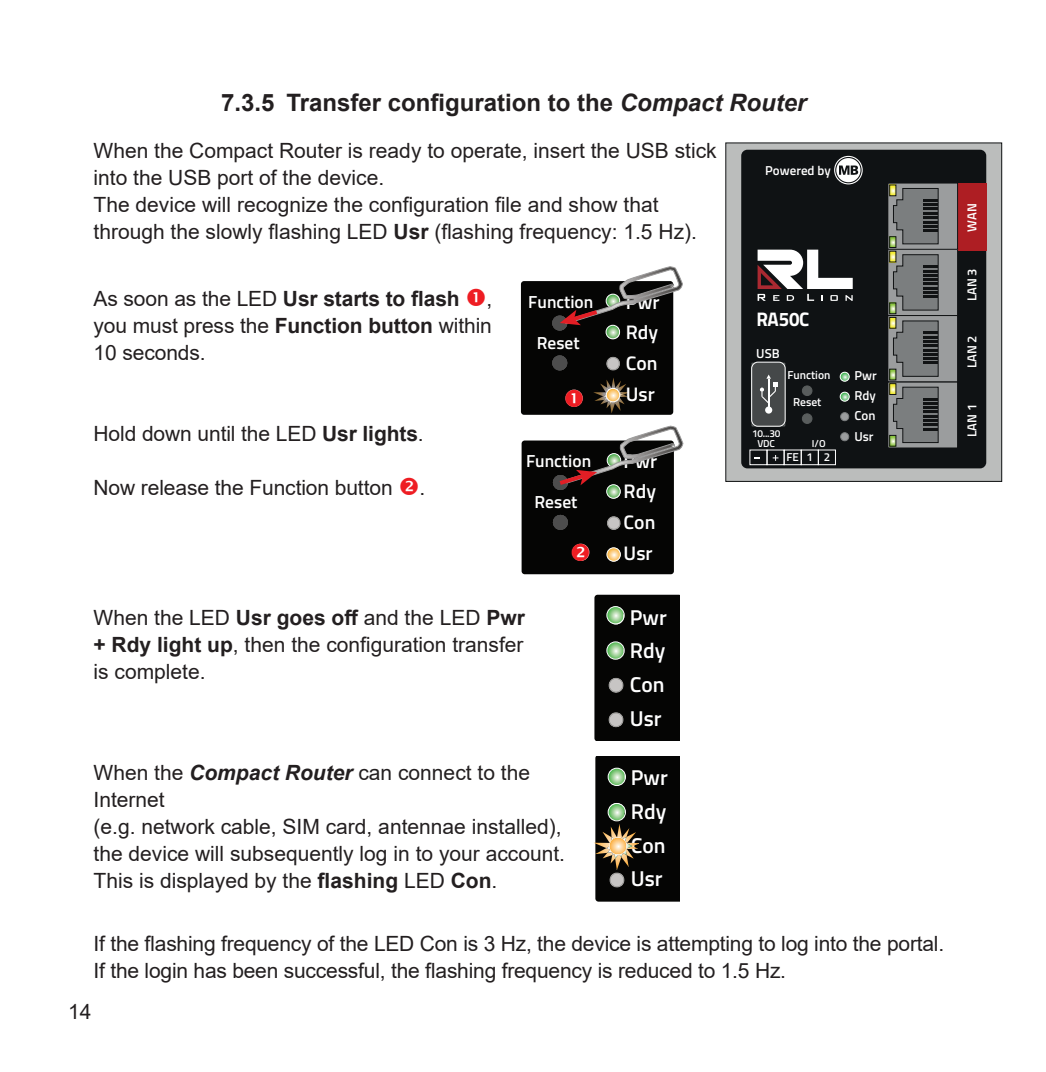
<style>
.page{position:relative;width:1046px;height:1072px;background:#fff}
.page>*{position:absolute;margin:0;border:0;box-sizing:border-box;transform-origin:0 0}
.t1{font:700 24px "Arial";color:#231f20}
.t2{font:600 21.6px/33.9px "Titillium";color:#fff;text-align:justify}
.t3{font:21px/27px "Arial";color:#231f20}
.t4{font:700 21px "Arial";letter-spacing:-.005em;color:#231f20}
.t5{font:700 19.8px "Titillium";letter-spacing:-.01em;color:#fff;scale:.95 1}
.t6{font:600 19.5px/30.9px "Titillium";color:#fff;text-align:justify}
.t7{font:600 17.4px "Titillium";color:#fff}
.t8{font:600 12.9px/20.4px "Titillium";color:#fff;text-align:justify}
.t9{font:600 11.4px "Titillium";color:#fff}
.t10{font:600 10.2px "Titillium";letter-spacing:-.025em;color:#fff}
.s1{font-style:italic}
.s2{font-weight:700}
.s3{font-weight:400}
.s4{font-weight:700;font-style:italic}
</style>
<div class="page">
<div style="left:726px;top:143px;width:276px;height:338px;background:#bbbdbc"></div>
<div style="left:726px;top:143px;width:276px;height:339px;border:1px solid #111314"></div>
<div style="left:741px;top:150px;width:245px;height:318px;background:#0f1214;border-radius:6px"></div>
<div style="left:750px;top:449px;width:17px;height:16px;border:1px solid #fff"></div>
<div style="left:767px;top:449px;width:18px;height:16px;border:1px solid #fff"></div>
<div style="left:784px;top:449px;width:18px;height:16px;border:1px solid #fff"></div>
<div style="left:801px;top:449px;width:18px;height:16px;border:1px solid #fff"></div>
<div style="left:818px;top:449px;width:18px;height:16px;border:1px solid #fff"></div>
<svg style="left:773px;top:455px;width:5px;height:6px"></svg>
<div style="left:957px;top:183px;width:29px;height:68px;background:#ae1e23"></div>
<svg style="left:834px;top:156px;width:29px;height:28px"></svg>
<svg style="left:758px;top:250px;width:95px;height:51px"></svg>
<div style="left:888px;top:382px;width:70px;height:66px;background:#9b9d9e"></div>
<div style="left:887px;top:381px;width:71px;height:67px;border:1px solid #111314"></div>
<div style="left:889px;top:383px;width:7px;height:11px;border:1px solid #111314"></div>
<div style="left:889px;top:435px;width:7px;height:11px;border:1px solid #111314"></div>
<div style="left:888px;top:315px;width:70px;height:67px;background:#9b9d9e"></div>
<div style="left:887px;top:315px;width:71px;height:67px;border:1px solid #111314"></div>
<div style="left:889px;top:317px;width:7px;height:11px;border:1px solid #111314"></div>
<div style="left:889px;top:369px;width:7px;height:11px;border:1px solid #111314"></div>
<div style="left:888px;top:249px;width:70px;height:66px;background:#9b9d9e"></div>
<div style="left:887px;top:249px;width:71px;height:67px;border:1px solid #111314"></div>
<div style="left:889px;top:251px;width:7px;height:11px;border:1px solid #111314"></div>
<div style="left:889px;top:303px;width:7px;height:11px;border:1px solid #111314"></div>
<div style="left:888px;top:183px;width:70px;height:66px;background:#9b9d9e"></div>
<div style="left:887px;top:183px;width:71px;height:67px;border:1px solid #111314"></div>
<div style="left:889px;top:185px;width:7px;height:11px;border:1px solid #111314"></div>
<svg style="left:890px;top:185px;width:49px;height:261px"></svg>
<div style="left:889px;top:236px;width:7px;height:12px;border:1px solid #111314"></div>
<div style="left:802px;top:386px;width:10px;height:9px;background:#595d5d;border-radius:50%"></div>
<div style="left:802px;top:386px;width:10px;height:10px;border:1px solid #595d5d;border-radius:50%"></div>
<div style="left:802px;top:414px;width:10px;height:9px;background:#595d5d;border-radius:50%"></div>
<div style="left:802px;top:413px;width:10px;height:10px;border:1px solid #595d5d;border-radius:50%"></div>
<div style="left:841px;top:412px;width:8px;height:8px;background:#9b9d9e;border-radius:50%"></div>
<div style="left:840px;top:412px;width:9px;height:9px;border:1px solid #7b7e7f;border-radius:50%"></div>
<div style="left:841px;top:432px;width:8px;height:9px;background:#9b9d9e;border-radius:50%"></div>
<div style="left:840px;top:432px;width:9px;height:9px;border:1px solid #7b7e7f;border-radius:50%"></div>
<svg style="left:840px;top:372px;width:9px;height:9px"></svg>
<div style="left:840px;top:372px;width:9px;height:9px;border:1px solid #fff;border-radius:50%"></div>
<svg style="left:840px;top:392px;width:9px;height:9px"></svg>
<div style="left:840px;top:392px;width:9px;height:9px;border:1px solid #fff;border-radius:50%"></div>
<div style="left:751px;top:362px;width:34px;height:64px;border:1px solid #fff;border-radius:6px"></div>
<svg style="left:753px;top:365px;width:31px;height:60px;background:#56595a"></svg>
<svg style="left:594px;top:594px;width:85px;height:146px;background:#121411"></svg>
<div style="left:607px;top:641px;width:17px;height:18px;border:1px solid #fff;border-radius:50%"></div>
<svg style="left:594px;top:756px;width:85px;height:145px;background:#212019"></svg>
<div style="left:521px;top:281px;width:152px;height:134px;background:#050504;border-radius:3px"></div>
<svg style="left:606px;top:357px;width:14px;height:13px"></svg>
<svg style="left:552px;top:355px;width:16px;height:15px"></svg>
<svg style="left:593px;top:378px;width:36px;height:35px"></svg>
<svg style="left:606px;top:388px;width:14px;height:14px"></svg>
<div style="left:606px;top:388px;width:14px;height:14px;border:1px solid #fff;border-radius:50%"></div>
<svg style="left:550px;top:266px;width:133px;height:73px"></svg>
<div style="left:522px;top:440px;width:152px;height:134px;background:#050504;border-radius:3px"></div>
<svg style="left:607px;top:516px;width:14px;height:14px"></svg>
<svg style="left:552px;top:515px;width:16px;height:15px"></svg>
<svg style="left:606px;top:547px;width:15px;height:14px"></svg>
<div style="left:607px;top:547px;width:13px;height:14px;border:1px solid #fff;border-radius:50%"></div>
<svg style="left:551px;top:426px;width:132px;height:73px"></svg>
<svg style="left:572px;top:543px;width:17px;height:18px"></svg>
<svg style="left:565px;top:389px;width:18px;height:18px"></svg>
<p class="t1" style="left:221px;top:86px;width:587px">7 3 5 Transfer configuration to the <span class="s1">Compact Router</span></p>
<p class="t3" style="left:94px;top:137px;width:625px">When the Compact Router is ready to operate, insert the USB stick into the USB port of the device.<br>The device will recognize the configuration file and show that through the slowly flashing LED <span class="s2">Usr</span> (flashing frequency: 1.5 Hz).</p>
<p class="t8" style="left:765px;top:159px;width:67px">Powered by</p>
<p class="t4" style="left:94px;top:284px;width:368px"><span class="s3">As soon as the LED</span> Usr starts to flash</p>
<p class="t3" style="left:94px;top:285px;width:400px;text-align:justify;text-indent:393px">, you must press the <span class="s2">Function button</span> within 10 seconds.</p>
<p class="t3" style="left:94px;top:420px;width:332px">Hold down until the LED <span class="s2">Usr lights</span>.</p>
<p class="t3" style="left:94px;top:474px;width:301px">Now release the Function button</p>
<p class="t3" style="left:420px;top:474px;width:7px">.</p>
<p class="t7" style="left:528px;top:289px;width:67px">Function</p>
<p class="t6" style="left:626px;top:285px;width:35px">Pwr</p>
<p class="t7" style="left:537px;top:329px;width:44px">Reset</p>
<p class="t6" style="left:626px;top:316px;width:34px">Rdy Con Usr</p>
<p class="t7" style="left:526px;top:448px;width:67px">Function</p>
<p class="t6" style="left:624px;top:444px;width:35px">Pwr</p>
<p class="t7" style="left:535px;top:489px;width:44px">Reset</p>
<p class="t6" style="left:624px;top:475px;width:34px">Rdy Con Usr</p>
<p class="t3" style="left:94px;top:604px;width:433px;text-align:justify">When the LED <span class="s2">Usr goes off</span> and the LED <span class="s2">Pwr + Rdy light up</span>, then the configuration transfer is complete.</p>
<p class="t3" style="left:94px;top:758px;width:473px">When the <span class="s4">Compact Router</span> can connect to the Internet<br>(e.g. network cable, SIM card, antennae installed), the device will subsequently log in to your account.<br>This is displayed by the <span class="s2">flashing</span> LED <span class="s2">Con</span>.</p>
<p class="t2" style="left:630px;top:599px;width:38px">Pwr Rdy Con Usr</p>
<p class="t2" style="left:631px;top:759px;width:38px">Pwr Rdy Con Usr</p>
<p class="t5" style="left:756px;top:304px;width:57px">RA50C</p>
<p class="t8" style="left:756px;top:342px;width:25px">USB</p>
<p class="t9" style="left:787px;top:367px;width:45px">Function</p>
<p class="t8" style="left:854px;top:364px;width:24px">Pwr</p>
<p class="t9" style="left:793px;top:394px;width:30px">Reset</p>
<p class="t8" style="left:854px;top:384px;width:23px">Rdy Con Usr</p>
<p class="t10" style="left:752px;top:425px;width:30px">10...30</p>
<p class="t10" style="left:757px;top:435px;width:19px">VDC</p>
<p class="t10" style="left:812px;top:435px;width:15px">I/O</p>
<p class="t9" style="left:786px;top:448px;width:45px">FE1 2</p>
<p class="t3" style="left:94px;top:929px;width:852px">If the flashing frequency of the LED Con is 3 Hz, the device is attempting to log into the portal.<br>If the login has been successful, the flashing frequency is reduced to 1.5 Hz.</p>
<p class="t3" style="left:68px;top:998px;width:25px">14</p>
<p class="t8" style="left:961px;top:232px;width:30px;rotate:-90deg">WAN</p>
<p class="t8" style="left:961px;top:301px;width:34px;rotate:-90deg">LAN 3</p>
<p class="t8" style="left:961px;top:368px;width:34px;rotate:-90deg">LAN 2</p>
<p class="t8" style="left:961px;top:437px;width:34px;rotate:-90deg">LAN 1</p>
</div>
